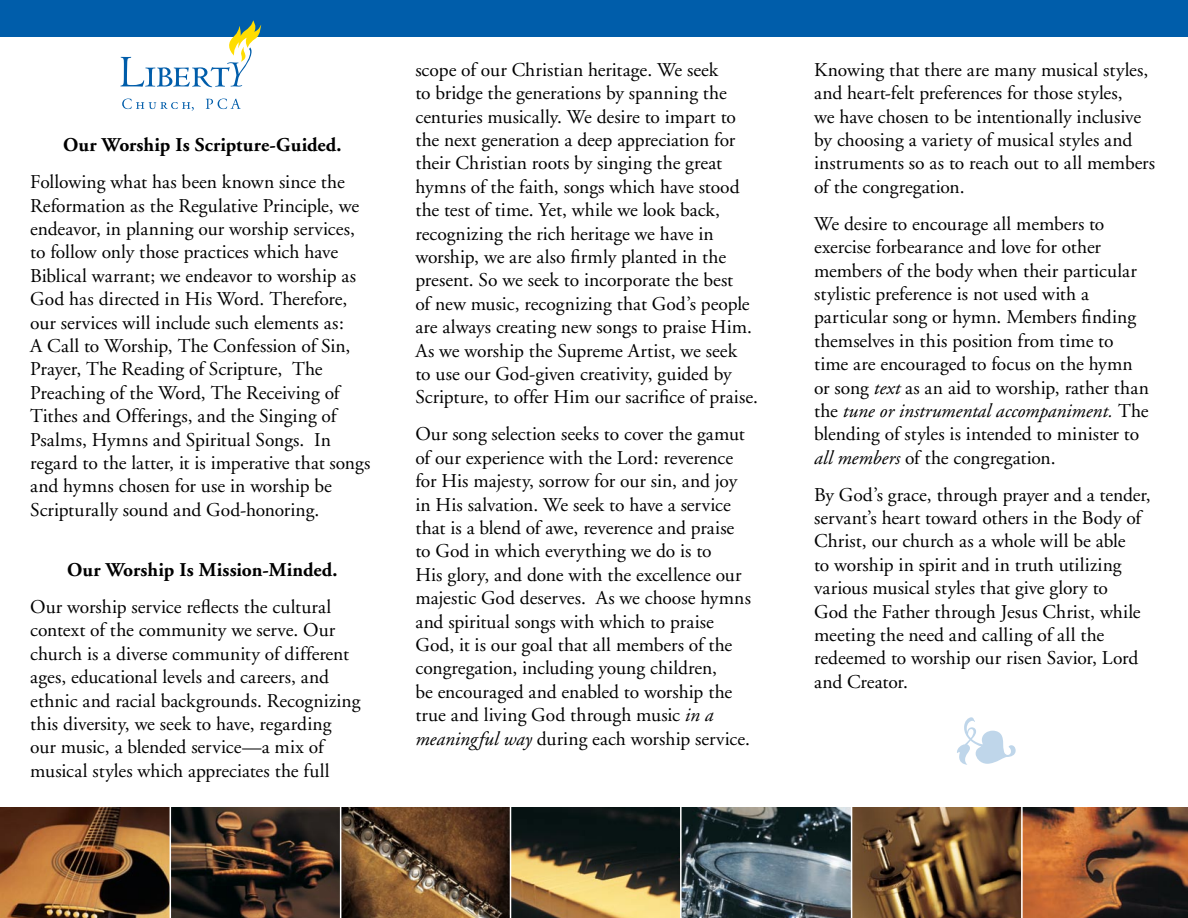
<style>
.page{position:relative;width:1188px;height:918px;background:#fff}
.page>*{position:absolute;margin:0;border:0;box-sizing:border-box;transform-origin:0 0}
.t1{font:66px "Minion Ornaments";color:#bfd6ea}
.t2{font:19.5px/23.4px "Adobe Garamond";color:#000}
.t3{font:700 19.5px "Adobe Garamond";letter-spacing:.005em;color:#000}
.s1{font-style:italic}
</style>
<div class="page">
<div style="left:0;top:0;width:1188px;height:37px;background:#005daa"></div>
<svg style="left:122px;top:99px;width:72px;height:12px"></svg>
<svg style="left:206px;top:99px;width:35px;height:10px"></svg>
<svg style="left:120px;top:20px;width:141px;height:67px"></svg>
<img style="left:0;top:807px;width:1021px;height:111px">
<img style="left:1023px;top:807px;width:165px;height:111px">
<hr style="left:170px;top:807px;width:1px;height:111px;background:#fff">
<hr style="left:340px;top:807px;width:1px;height:111px;background:#fff">
<img style="left:511px;top:807px;width:1px;height:111px">
<hr style="left:510px;top:807px;width:1px;height:111px;background:#fff">
<hr style="left:680px;top:807px;width:2px;height:111px;background:#fff">
<hr style="left:851px;top:807px;width:1px;height:111px;background:#fff">
<p class="t3" style="left:63px;top:135px;width:280px">Our Worship Is Scripture-Guided.</p>
<p class="t2" style="left:30px;top:171px;width:342px">Following what has been known since the Reformation as the Regulative Principle, we endeavor, in planning our worship services, to follow only those practices which have Biblical warrant; we endeavor to worship as God has directed in His Word. Therefore, our services will include such elements as:<br>A Call to Worship, The Confession of Sin, Prayer, The Reading of Scripture, The Preaching of the Word, The Receiving of Tithes and Offerings, and the Singing of Psalms, Hymns and Spiritual Songs. In regard to the latter, it is imperative that songs and hymns chosen for use in worship be Scripturally sound and God-honoring.</p>
<p class="t3" style="left:67px;top:559px;width:272px">Our Worship Is Mission-Minded.</p>
<p class="t2" style="left:30px;top:596px;width:332px">Our worship service reflects the cultural context of the community we serve. Our church is a diverse community of different ages, educational levels and careers, and ethnic and racial backgrounds. Recognizing this diversity, we seek to have, regarding our music, a blended service—a mix of musical styles which appreciates the full</p>
<p class="t2" style="left:415px;top:59px;width:344px">scope of our Christian heritage. We seek<br>to bridge the generations by spanning the centuries musically. We desire to impart to the next generation a deep appreciation for their Christian roots by singing the great hymns of the faith, songs which have stood the test of time. Yet, while we look back, recognizing the rich heritage we have in worship, we are also firmly planted in the present. So we seek to incorporate the best<br>of new music, recognizing that God’s people are always creating new songs to praise Him.<br>As we worship the Supreme Artist, we seek<br>to use our God-given creativity, guided by Scripture, to offer Him our sacrifice of praise.</p>
<p class="t2" style="left:415px;top:423px;width:337px">Our song selection seeks to cover the gamut of our experience with the Lord: reverence for His majesty, sorrow for our sin, and joy in His salvation. We seek to have a service that is a blend of awe, reverence and praise to God in which everything we do is to<br>His glory, and done with the excellence our majestic God deserves. As we choose hymns and spiritual songs with which to praise God, it is our goal that all members of the congregation, including young children,<br>be encouraged and enabled to worship the true and living God through music <span class="s1">in a meaningful way</span> during each worship service.</p>
<p class="t2" style="left:814px;top:59px;width:343px">Knowing that there are many musical styles, and heart-felt preferences for those styles,<br>we have chosen to be intentionally inclusive by choosing a variety of musical styles and instruments so as to reach out to all members of the congregation.</p>
<p class="t2" style="left:814px;top:212px;width:336px">We desire to encourage all members to exercise forbearance and love for other members of the body when their particular stylistic preference is not used with a particular song or hymn. Members finding themselves in this position from time to time are encouraged to focus on the hymn or song <span class="s1">text</span> as an aid to worship, rather than the <span class="s1">tune or instrumental accompaniment.</span> The blending of styles is intended to minister to <span class="s1">all members</span> of the congregation.</p>
<p class="t2" style="left:814px;top:483px;width:338px">By God’s grace, through prayer and a tender, servant’s heart toward others in the Body of Christ, our church as a whole will be able<br>to worship in spirit and in truth utilizing various musical styles that give glory to<br>God the Father through Jesus Christ, while meeting the need and calling of all the redeemed to worship our risen Savior, Lord and Creator.</p>
<h1 class="t1" style="left:954px;top:717px;width:67px">■</h1>
</div>
